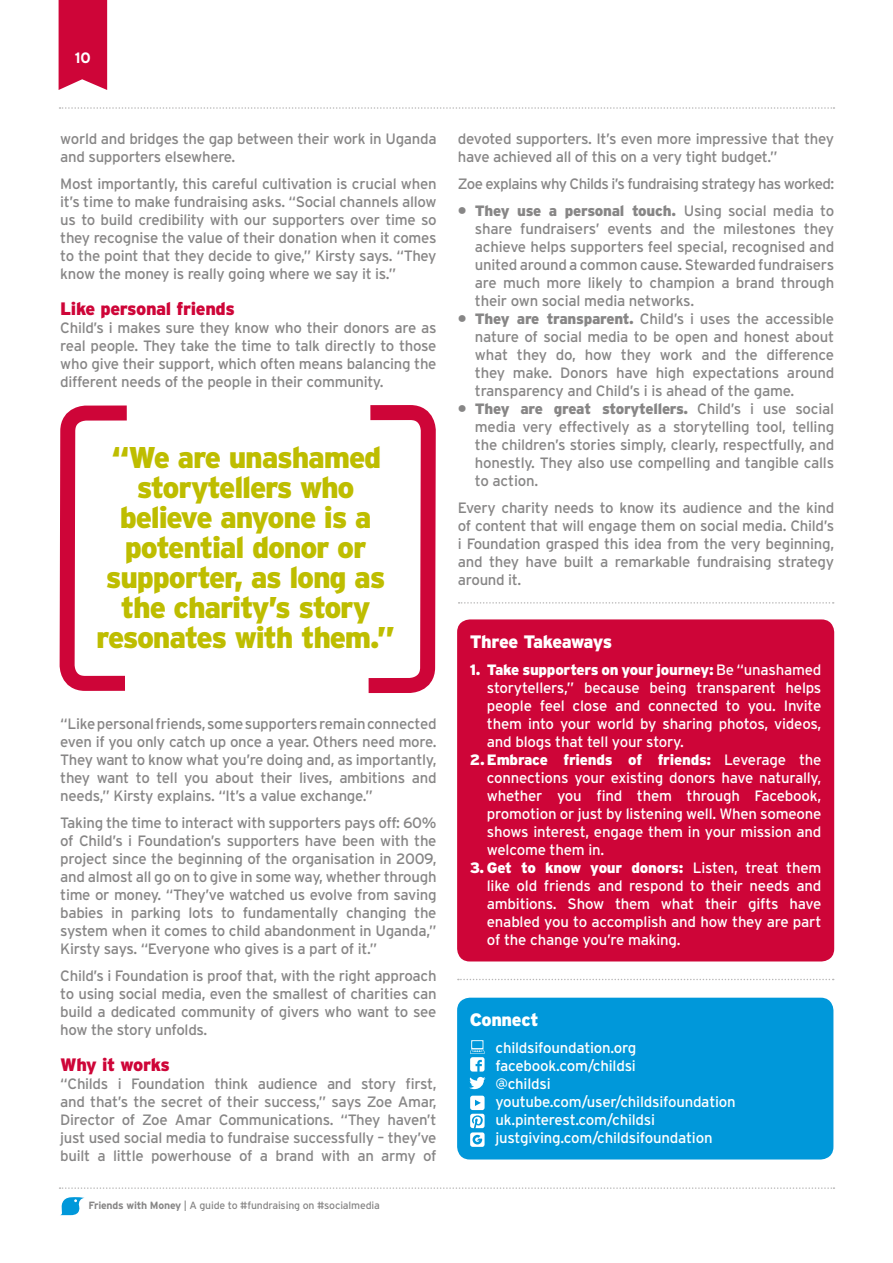
<style>
.page{position:relative;width:893px;height:1263px;background:#fff}
.page>*{position:absolute;margin:0;border:0;box-sizing:border-box;transform-origin:0 0}
.t1{font:900 30px/30px "Interstate";letter-spacing:-.04em;color:#bebd00;text-align:center}
.t2{font:900 18px "Interstate";letter-spacing:-.02em;color:#ce0538}
.t3{font:900 18px "Interstate";letter-spacing:-.03em;color:#fff}
.t4{font:15px/18px "Interstate";letter-spacing:-.02em;color:#878686;text-align:justify}
.t5{font:15px/18px "Interstate";letter-spacing:-.015em;color:#fff;text-align:justify}
.t6{font:900 15px "Interstate";letter-spacing:-.015em;color:#fff}
.t7{font:15px "Interstate";letter-spacing:-.04em;color:#878686}
.t8{font:700 15px "Interstate";color:#fff}
.t9{font:10.5px "Interstate";letter-spacing:-.015em;color:#878686}
.s1{font-weight:700}
.s2{font-weight:900}
.s3{font-weight:400}
</style>
<div class="page">
<svg style="left:59px;top:405px;width:68px;height:286px"></svg>
<svg style="left:368px;top:405px;width:68px;height:289px"></svg>
<svg style="left:459px;top:602px;width:375px;height:2px"></svg>
<svg style="left:458px;top:979px;width:376px;height:1px"></svg>
<div style="left:457px;top:619px;width:377px;height:342px;background:#ce0538;border-radius:13px"></div>
<div style="left:457px;top:998px;width:376px;height:161px;background:#0098da;border-radius:13px"></div>
<svg style="left:470px;top:1040px;width:15px;height:31px"></svg>
<svg style="left:469px;top:1077px;width:16px;height:12px"></svg>
<svg style="left:470px;top:1096px;width:15px;height:51px"></svg>
<div style="left:59px;top:0;width:48px;height:90px;background:#ce0538"></div>
<svg style="left:60px;top:107px;width:774px;height:2px"></svg>
<svg style="left:60px;top:1187px;width:774px;height:2px"></svg>
<svg style="left:60px;top:1197px;width:24px;height:18px"></svg>
<p class="t8" style="left:75px;top:49px;width:17px">10</p>
<p class="t4" style="left:60px;top:130px;width:378px">world and bridges the gap between their work in Uganda and supporters elsewhere.</p>
<p class="t4" style="left:60px;top:175px;width:378px">Most importantly, this careful cultivation is crucial when it’s time to make fundraising asks. “Social channels allow us to build credibility with our supporters over time so they recognise the value of their donation when it comes to the point that they decide to give,” Kirsty says. “They know the money is really going where we say it is.”</p>
<p class="t2" style="left:60px;top:298px;width:176px">Like personal friends</p>
<p class="t4" style="left:60px;top:319px;width:378px">Child’s i makes sure they know who their donors are as real people. They take the time to talk directly to those who give their support, which often means balancing the different needs of the people in their community.</p>
<h1 class="t1" style="left:96px;top:442px;width:300px">“We are unashamed storytellers who believe anyone is a potential donor or supporter, as long as the charity’s story resonates with them.”</h1>
<p class="t4" style="left:60px;top:715px;width:378px">“Like personal friends, some supporters remain connected even if you only catch up once a year. Others need more.<br>They want to know what you’re doing and, as importantly, they want to tell you about their lives, ambitions and needs,” Kirsty explains. “It’s a value exchange.”</p>
<p class="t4" style="left:60px;top:814px;width:378px">Taking the time to interact with supporters pays off: 60% of Child’s i Foundation’s supporters have been with the project since the beginning of the organisation in 2009, and almost all go on to give in some way, whether through time or money. “They’ve watched us evolve from saving babies in parking lots to fundamentally changing the system when it comes to child abandonment in Uganda,” Kirsty says. “Everyone who gives is a part of it.”</p>
<p class="t4" style="left:60px;top:967px;width:378px">Child’s i Foundation is proof that, with the right approach to using social media, even the smallest of charities can build a dedicated community of givers who want to see how the story unfolds.</p>
<p class="t2" style="left:60px;top:1054px;width:111px">Why it works</p>
<p class="t4" style="left:60px;top:1075px;width:378px">“Childs i Foundation think audience and story first, and that’s the secret of their success,” says Zoe Amar, Director of Zoe Amar Communications. “They haven’t just used social media to fundraise successfully – they’ve built a little powerhouse of a brand with an army of</p>
<p class="t9" style="left:88px;top:1199px;width:293px"><span class="s1">Friends with Money</span> | A guide to #fundraising on #socialmedia</p>
<p class="t4" style="left:458px;top:130px;width:378px">devoted supporters. It’s even more impressive that they have achieved all of this on a very tight budget.”</p>
<p class="t7" style="left:458px;top:175px;width:378px">Zoe explains why Childs i’s fundraising strategy has worked:</p>
<p class="t4" style="left:475px;top:202px;width:361px;text-indent:-17px"><span class="s2">• They use a personal touch.</span> Using social media to share fundraisers’ events and the milestones they achieve helps supporters feel special, recognised and united around a common cause. Stewarded fundraisers are much more likely to champion a brand through their own social media networks.</p>
<p class="t4" style="left:475px;top:310px;width:361px;text-indent:-17px"><span class="s2">• They are transparent.</span> Child’s i uses the accessible nature of social media to be open and honest about what they do, how they work and the difference they make. Donors have high expectations around transparency and Child’s i is ahead of the game.</p>
<p class="t4" style="left:475px;top:400px;width:361px;text-indent:-17px"><span class="s2">• They are great storytellers.</span> Child’s i use social media very effectively as a storytelling tool, telling the children’s stories simply, clearly, respectfully, and honestly. They also use compelling and tangible calls to action.</p>
<p class="t4" style="left:458px;top:499px;width:378px">Every charity needs to know its audience and the kind of content that will engage them on social media. Child’s i Foundation grasped this idea from the very beginning, and they have built a remarkable fundraising strategy around it.</p>
<p class="t3" style="left:470px;top:631px;width:144px">Three Takeaways</p>
<p class="t6" style="left:470px;top:661px;width:353px">1. Take supporters on your journey: <span class="s3">Be “unashamed</span></p>
<p class="t5" style="left:487px;top:679px;width:336px">storytellers,” because being transparent helps</p>
<p class="t5" style="left:487px;top:697px;width:336px">people feel close and connected to you. Invite</p>
<p class="t5" style="left:487px;top:715px;width:336px">them into your world by sharing photos, videos,</p>
<p class="t5" style="left:487px;top:733px;width:198px">and blogs that tell your story.</p>
<p class="t6" style="left:470px;top:751px;width:353px">2.Embrace friends of friends: <span class="s3">Leverage the</span></p>
<p class="t5" style="left:487px;top:769px;width:336px">connections your existing donors have naturally,</p>
<p class="t5" style="left:487px;top:787px;width:336px">whether you find them through Facebook,</p>
<p class="t5" style="left:487px;top:805px;width:336px">promotion or just by listening well. When someone</p>
<p class="t5" style="left:487px;top:823px;width:336px">shows interest, engage them in your mission and</p>
<p class="t5" style="left:487px;top:841px;width:119px">welcome them in.</p>
<p class="t5" style="left:487px;top:859px;width:336px;text-indent:-17px"><span class="s2">3. Get to know your donors:</span> Listen, treat them like old friends and respond to their needs and ambitions. Show them what their gifts have enabled you to accomplish and how they are part of the change you’re making.</p>
<p class="t3" style="left:470px;top:1009px;width:70px">Connect</p>
<p class="t5" style="left:495px;top:1039px;width:242px;text-align:left">childsifoundation.org facebook.com/childsi<br>@childsi youtube.com/user/childsifoundation uk.pinterest.com/childsi justgiving.com/childsifoundation</p>
</div>
